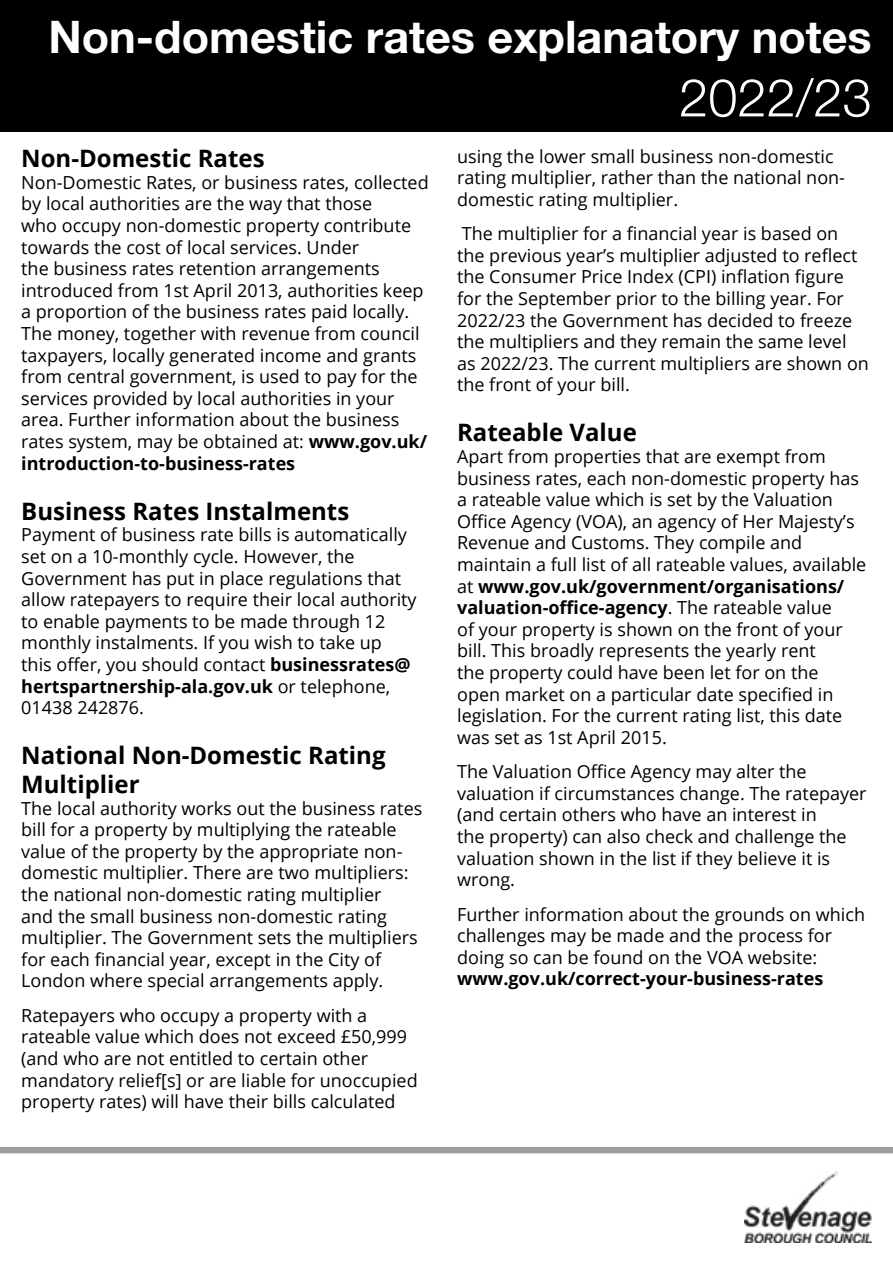
<style>
.page{position:relative;width:893px;height:1263px;background:#fff}
.page>*{position:absolute;margin:0;border:0;box-sizing:border-box;transform-origin:0 0}
.t1{font:300 52.5px "Helvetica Neue LT Std";color:#fff}
.t2{font:700 45px "Helvetica Neue LT Std";color:#fff}
.t3{font:700 24px/28.8px "Open Sans";color:#000}
.Body_copy{font:18px/21.6px "Open Sans";color:#000}
.s1{font-weight:700}
</style>
<div class="page">
<div style="left:0;top:0;width:893px;height:132px;background:#000"></div>
<div style="left:0;top:1147px;width:893px;height:6px;background:#9d9d9c"></div>
<img style="left:744px;top:1171px;width:128px;height:71px">
<h1 class="t2" style="left:48px;top:10px;width:825px">Non-domestic rates explanatory notes</h1>
<h1 class="t1" style="left:679px;top:66px;width:194px">2022/23</h1>
<h2 class="t3" style="left:21px;top:143px;width:245px">Non-Domestic Rates</h2>
<p class="Body_copy" style="left:21px;top:171px;width:409px">Non-Domestic Rates, or business rates, collected by local authorities are the way that those<br>who occupy non-domestic property contribute towards the cost of local services. Under<br>the business rates retention arrangements introduced from 1st April 2013, authorities keep a proportion of the business rates paid locally.<br>The money, together with revenue from council taxpayers, locally generated income and grants from central government, is used to pay for the services provided by local authorities in your area. Further information about the business rates system, may be obtained at: <span class="s1">www.gov.uk/ introduction-to-business-rates</span></p>
<h2 class="t3" style="left:21px;top:496px;width:330px">Business Rates Instalments</h2>
<p class="Body_copy" style="left:21px;top:523px;width:397px">Payment of business rate bills is automatically set on a 10-monthly cycle. However, the Government has put in place regulations that allow ratepayers to require their local authority to enable payments to be made through 12 monthly instalments. If you wish to take up this offer, you should contact <span class="s1">businessrates@ hertspartnership-ala.gov.uk</span> or telephone, 01438 242876.</p>
<h2 class="t3" style="left:21px;top:740px;width:366px">National Non-Domestic Rating<br>Multiplier</h2>
<p class="Body_copy" style="left:21px;top:797px;width:403px">The local authority works out the business rates bill for a property by multiplying the rateable value of the property by the appropriate non&shy;domestic multiplier. There are two multipliers: the national non-domestic rating multiplier<br>and the small business non-domestic rating multiplier. The Government sets the multipliers for each financial year, except in the City of London where special arrangements apply.</p>
<p class="Body_copy" style="left:21px;top:1004px;width:398px">Ratepayers who occupy a property with a rateable value which does not exceed £50,999 (and who are not entitled to certain other mandatory relief[s] or are liable for unoccupied property rates) will have their bills calculated</p>
<p class="Body_copy" style="left:457px;top:145px;width:389px">using the lower small business non-domestic rating multiplier, rather than the national non&shy;domestic rating multiplier.</p>
<p class="Body_copy" style="left:457px;top:222px;width:413px">The multiplier for a financial year is based on<br>the previous year’s multiplier adjusted to reflect the Consumer Price Index (CPI) inflation figure for the September prior to the billing year. For 2022/23 the Government has decided to freeze the multipliers and they remain the same level as 2022/23. The current multipliers are shown on the front of your bill.</p>
<h2 class="t3" style="left:457px;top:418px;width:181px">Rateable Value</h2>
<p class="Body_copy" style="left:457px;top:445px;width:411px">Apart from properties that are exempt from business rates, each non-domestic property has a rateable value which is set by the Valuation Office Agency (VOA), an agency of Her Majesty’s Revenue and Customs. They compile and maintain a full list of all rateable values, available at <span class="s1">www.gov.uk/government/organisations/ valuation-office-agency</span>. The rateable value<br>of your property is shown on the front of your bill. This broadly represents the yearly rent<br>the property could have been let for on the<br>open market on a particular date specified in legislation. For the current rating list, this date was set as 1st April 2015.</p>
<p class="Body_copy" style="left:457px;top:760px;width:411px">The Valuation Office Agency may alter the valuation if circumstances change. The ratepayer (and certain others who have an interest in<br>the property) can also check and challenge the valuation shown in the list if they believe it is wrong.</p>
<p class="Body_copy" style="left:457px;top:903px;width:409px">Further information about the grounds on which challenges may be made and the process for doing so can be found on the VOA website: <span class="s1">www.gov.uk/correct-your-business-rates</span></p>
</div>
